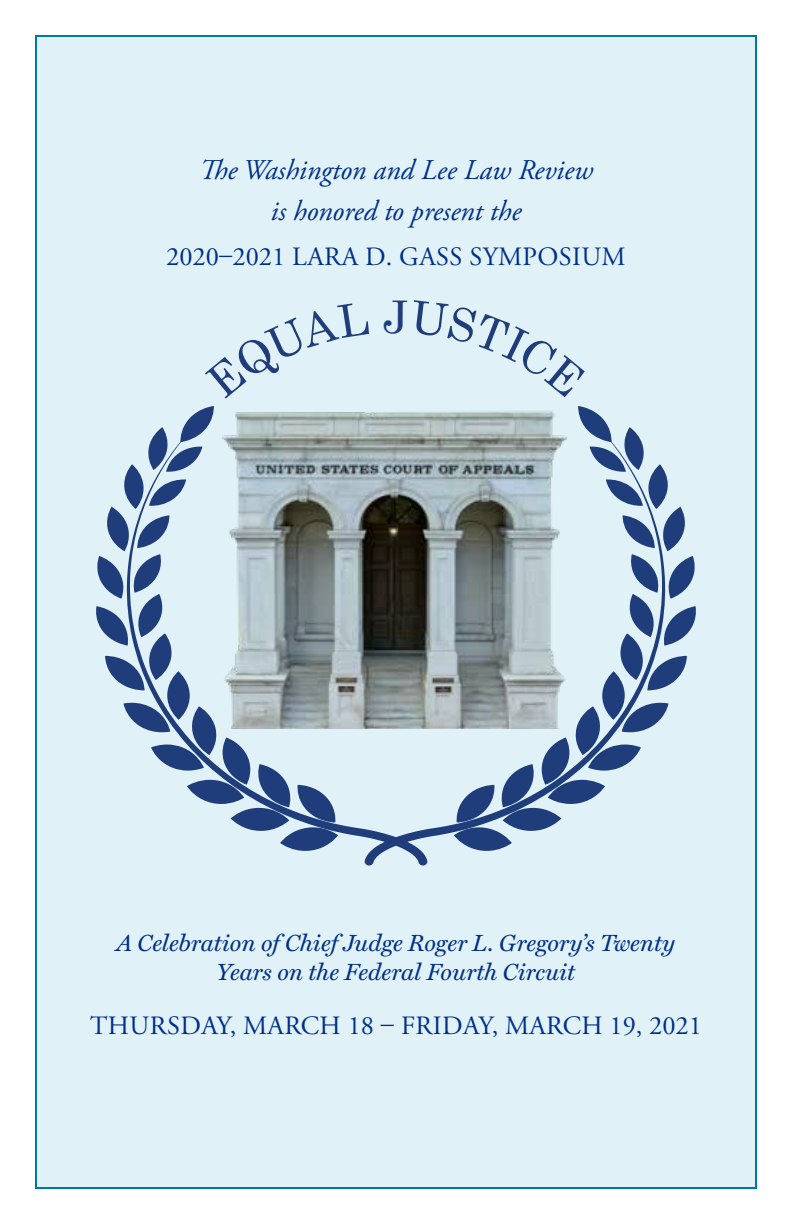
<style>
.page{position:relative;width:792px;height:1224px;background:#fff}
.page>*{position:absolute;margin:0;border:0;box-sizing:border-box;transform-origin:0 0}
.t1{font:45.2px "Century Schoolbook";color:#1f3d7b}
.t2{font:italic 28.6px "Adobe Garamond Pro";color:#002f87}
.t3{font:26.4px "Adobe Garamond Pro";letter-spacing:.015em;color:#002f87}
.Body_Copy{font:italic 23.6px/28.2px "Miller Text";color:#002f87;text-align:center}
</style>
<div class="page">
<div style="left:35px;top:35px;width:722px;height:1154px;background:#e0f2f8;border:2px solid #0076aa"></div>
<svg style="left:128px;top:412px;width:236px;height:425px"></svg>
<svg style="left:364px;top:410px;width:300px;height:456px"></svg>
<div style="left:167px;top:671px;width:23px;height:49px;background:#1f3d7b;border-radius:50%"></div>
<svg style="left:123px;top:703px;width:215px;height:148px"></svg>
<svg style="left:96px;top:406px;width:118px;height:284px"></svg>
<div style="left:602px;top:671px;width:23px;height:49px;background:#1f3d7b;border-radius:50%"></div>
<svg style="left:454px;top:703px;width:215px;height:148px"></svg>
<svg style="left:578px;top:406px;width:118px;height:284px"></svg>
<p class="t2" style="left:199px;top:153px;width:395px">The Washington and Lee Law Review</p>
<p class="t2" style="left:271px;top:194px;width:252px">is honored to present the</p>
<p class="t3" style="left:166px;top:241px;width:461px">2020–2021 LARA D. GASS SYMPOSIUM</p>
<h1 class="t1" style="left:383px;top:278px;width:27px">J</h1>
<p class="Body_Copy" style="left:117px;top:927px;width:560px">A Celebration of Chief Judge Roger L. Gregory’s Twenty<br>Years on the Federal Fourth Circuit</p>
<p class="t3" style="left:90px;top:1010px;width:613px">THURSDAY, MARCH 18 – FRIDAY, MARCH 19, 2021</p>
</div>
